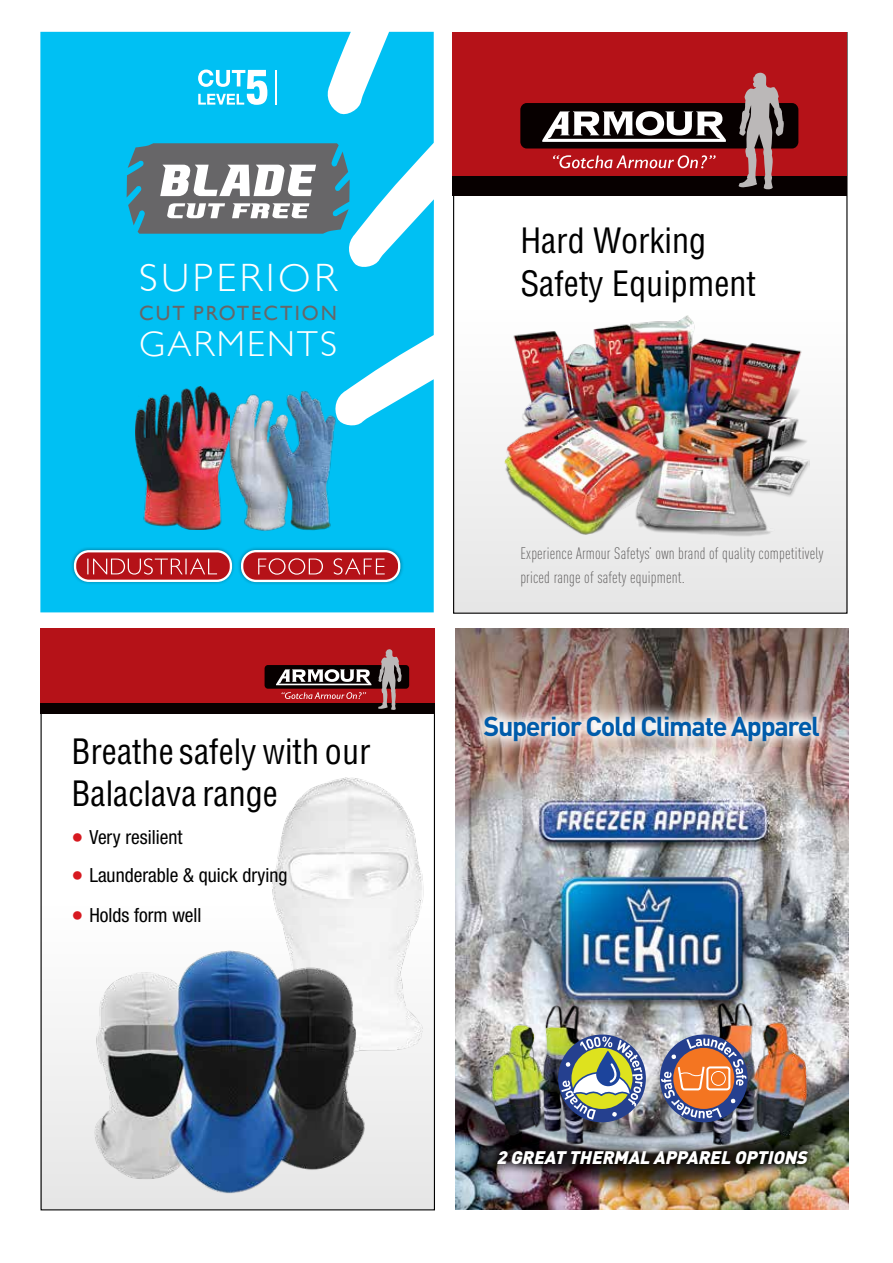
<style>
.page{position:relative;width:893px;height:1263px;background:#fff}
.page>*{position:absolute;margin:0;border:0;box-sizing:border-box;transform-origin:0 0}
.t1{font:300 39.45px "Gill Sans";letter-spacing:.095em;color:#fff}
.t2{font:300 36px "Gill Sans";letter-spacing:.065em;color:#fff}
.t3{font:condensed 34.05px/42.6px "Helvetica";color:#000}
.t4{font:700 27px "DIN";letter-spacing:-.05em;color:#005baa}
.t5{font:20.55px "Gill Sans";letter-spacing:.1em;color:#676668}
.t6{font:condensed 19.5px "Helvetica Neue";color:#000}
.t7{font:italic 900 18px "DIN";color:#fff}
.t8{font:300 condensed 16.5px/24px "DIN Pro";letter-spacing:.01em;color:#5c5a5a}
.s1{font-size:24px;color:#d71920}
</style>
<div class="page">
<svg style="left:40px;top:32px;width:394px;height:580px;background:#11c4f3"></svg>
<svg style="left:127px;top:143px;width:223px;height:91px"></svg>
<svg style="left:198px;top:70px;width:69px;height:35px"></svg>
<hr style="left:275px;top:70px;width:1px;height:35px;background:#fff">
<img style="left:226px;top:388px;width:111px;height:146px">
<img style="left:135px;top:387px;width:95px;height:143px">
<div style="left:237px;top:546px;width:167px;height:39px;background:#000;opacity:.32"></div>
<div style="left:242px;top:551px;width:157px;height:30px;background:#b51218;border-radius:14px"></div>
<div style="left:241px;top:550px;width:159px;height:32px;border:2px solid #fff;border-radius:14px"></div>
<svg style="left:258px;top:558px;width:127px;height:17px"></svg>
<div style="left:70px;top:547px;width:166px;height:38px;background:#000;opacity:.32"></div>
<div style="left:75px;top:551px;width:156px;height:30px;background:#b51218;border-radius:14px"></div>
<div style="left:74px;top:550px;width:158px;height:32px;border:2px solid #fff;border-radius:14px"></div>
<svg style="left:87px;top:558px;width:130px;height:17px"></svg>
<img style="left:455px;top:628px;width:393px;height:581px">
<img style="left:481px;top:1004px;width:117px;height:142px">
<img style="left:698px;top:1000px;width:119px;height:139px">
<img style="left:469px;top:701px;width:365px;height:56px">
<img style="left:660px;top:1034px;width:88px;height:88px">
<img style="left:558px;top:1034px;width:88px;height:88px">
<img style="left:486px;top:1139px;width:333px;height:37px">
<div style="left:40px;top:792px;width:394px;height:417px;background:linear-gradient(to bottom,#fff,#e7e7e7)"></div>
<div style="left:41px;top:628px;width:394px;height:81px;background:#b51218"></div>
<div style="left:40px;top:703px;width:395px;height:11px;background:#070000"></div>
<img style="left:268px;top:777px;width:164px;height:281px">
<img style="left:91px;top:948px;width:278px;height:247px">
<div style="left:265px;top:665px;width:144px;height:24px;background:#070000;border-radius:3px"></div>
<svg style="left:276px;top:669px;width:95px;height:16px"></svg>
<svg style="left:378px;top:649px;width:24px;height:61px"></svg>
<svg style="left:282px;top:692px;width:84px;height:7px"></svg>
<div style="left:453px;top:197px;width:395px;height:416px;background:linear-gradient(to bottom,#fff,#e7e7e7)"></div>
<img style="left:504px;top:315px;width:305px;height:221px">
<div style="left:453px;top:32px;width:394px;height:154px;background:#b51218"></div>
<div style="left:453px;top:176px;width:394px;height:20px;background:#070000"></div>
<div style="left:520px;top:103px;width:278px;height:45px;background:#070000;border-radius:7px"></div>
<svg style="left:542px;top:111px;width:184px;height:31px"></svg>
<svg style="left:739px;top:72px;width:45px;height:117px"></svg>
<svg style="left:553px;top:155px;width:163px;height:13px"></svg>
<h1 class="t1" style="left:139px;top:247px;width:199px">SUPERIOR</h1>
<p class="t5" style="left:139px;top:301px;width:199px">CUT PROTECTION</p>
<h2 class="t2" style="left:139px;top:316px;width:199px">GARMENTS</h2>
<h3 class="t3" style="left:72px;top:729px;width:300px">Breathe safely with our<br>Balaclava range</h3>
<p class="t6" style="left:72px;top:826px;width:112px"><span class="s1">•</span> Very resilient</p>
<p class="t6" style="left:72px;top:864px;width:217px"><span class="s1">•</span> Launderable &amp; quick drying</p>
<p class="t6" style="left:72px;top:904px;width:132px"><span class="s1">•</span> Holds form well</p>
<h3 class="t3" style="left:520px;top:219px;width:237px">Hard Working<br>Safety Equipment</h3>
<p class="t8" style="left:520px;top:540px;width:305px">Experience Armour Safetys’ own brand of quality competitively priced range of safety equipment.</p>
<h3 class="t4" style="left:483px;top:708px;width:338px">Superior Cold Climate Apparel</h3>
<p class="t7" style="left:496px;top:1146px;width:317px">2 GREAT THERMAL APPAREL OPTIONS</p>
</div>
